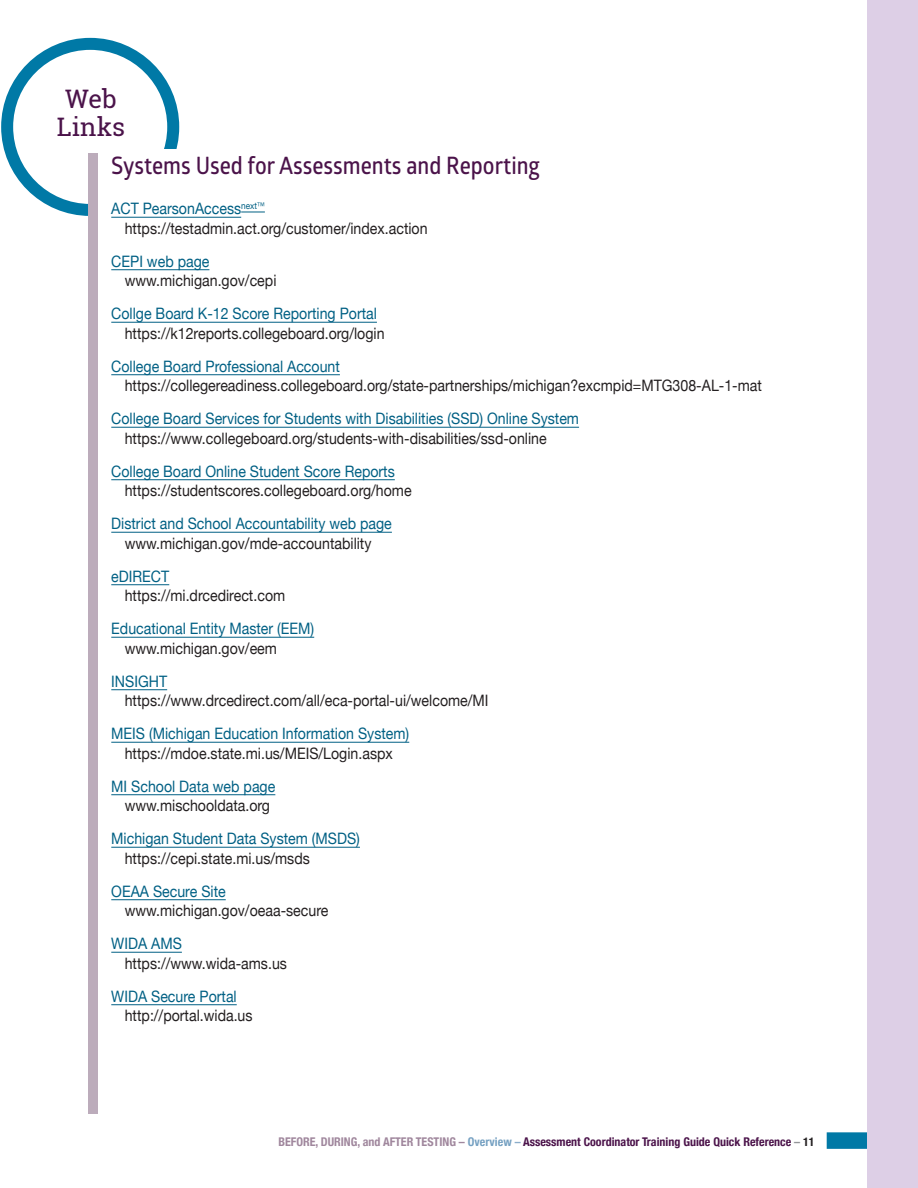
<style>
.page{position:relative;width:918px;height:1188px;background:#fff}
.page>*{position:absolute;margin:0;border:0;box-sizing:border-box;transform-origin:0 0}
.t1{font:25.5px/28.5px "Roboto Slab";color:#4b134a;text-align:center}
.subhead1{font:24px "Glober Semi Bold Free";color:#4b134a;scale:.9 1}
.Resources_List_full{font:15.75px "Helvetica Neue";color:#231f20;scale:.9 1}
.Resources_List_visab{font:15.75px "Helvetica Neue";color:#006084;scale:.9 1}
.t2{font:700 condensed 12px "Helvetica Neue";color:#4b134a}
.s1{color:#a0879d}
.s2{color:#76a1c2}
.s3{color:#8badca}
.s4{color:#939598}
.s5{color:#231f20}
</style>
<div class="page">
<div style="left:827px;top:1132px;width:51px;height:17px;background:#0079a6"></div>
<div style="left:867px;top:0;width:51px;height:1188px;background:#ddcfe6"></div>
<div style="left:1px;top:38px;width:178px;height:178px;border:12px solid #0079a6;border-radius:50%"></div>
<div style="left:98px;top:150px;width:736px;height:887px;background:#fff"></div>
<hr style="left:111px;top:217px;width:130px;height:1px;background:#006084">
<svg style="left:241px;top:212px;width:24px;height:1px"></svg>
<hr style="left:111px;top:269px;width:98px;height:1px;background:#006084">
<hr style="left:111px;top:322px;width:266px;height:1px;background:#006084">
<hr style="left:111px;top:374px;width:229px;height:1px;background:#006084">
<hr style="left:111px;top:427px;width:468px;height:1px;background:#006084">
<hr style="left:111px;top:479px;width:284px;height:1px;background:#006084">
<hr style="left:111px;top:532px;width:281px;height:1px;background:#006084">
<hr style="left:111px;top:584px;width:58px;height:1px;background:#006084">
<hr style="left:111px;top:637px;width:203px;height:1px;background:#006084">
<hr style="left:111px;top:689px;width:56px;height:1px;background:#006084">
<hr style="left:111px;top:742px;width:298px;height:1px;background:#006084">
<hr style="left:111px;top:794px;width:164px;height:1px;background:#006084">
<hr style="left:111px;top:847px;width:249px;height:1px;background:#006084">
<hr style="left:111px;top:899px;width:115px;height:1px;background:#006084">
<hr style="left:111px;top:952px;width:71px;height:1px;background:#006084">
<hr style="left:111px;top:1004px;width:126px;height:1px;background:#006084">
<div style="left:88px;top:153px;width:9px;height:961px;background:#bcacbb"></div>
<h1 class="t1" style="left:57px;top:84px;width:70px">Web<br>Links</h1>
<p class="subhead1" style="left:111px;top:149px;width:478px">Systems Used for Assessments and Reporting</p>
<p class="Resources_List_visab" style="left:111px;top:197px;width:172px">ACT PearsonAccess<sup>next</sup><sup>™</sup></p>
<p class="Resources_List_full" style="left:125px;top:217px;width:338px">https://testadmin.act.org/customer/index.action</p>
<p class="Resources_List_visab" style="left:111px;top:250px;width:111px">CEPI web page</p>
<p class="Resources_List_full" style="left:125px;top:269px;width:170px">www.michigan.gov/cepi</p>
<p class="Resources_List_visab" style="left:111px;top:302px;width:297px">Collge Board K-12 Score Reporting Portal</p>
<p class="Resources_List_full" style="left:125px;top:322px;width:290px">https://k12reports.collegeboard.org/login</p>
<p class="Resources_List_visab" style="left:111px;top:355px;width:256px">College Board Professional Account</p>
<p class="Resources_List_full" style="left:125px;top:374px;width:709px">https://collegereadiness.collegeboard.org/state-partnerships/michigan?excmpid=MTG308-AL-1-mat</p>
<p class="Resources_List_visab" style="left:111px;top:407px;width:521px">College Board Services for Students with Disabilities (SSD) Online System</p>
<p class="Resources_List_full" style="left:125px;top:427px;width:470px">https://www.collegeboard.org/students-with-disabilities/ssd-online</p>
<p class="Resources_List_visab" style="left:111px;top:460px;width:317px">College Board Online Student Score Reports</p>
<p class="Resources_List_full" style="left:125px;top:479px;width:320px">https://studentscores.collegeboard.org/home</p>
<p class="Resources_List_visab" style="left:111px;top:512px;width:313px">District and School Accountability web page</p>
<p class="Resources_List_full" style="left:125px;top:532px;width:276px">www.michigan.gov/mde-accountability</p>
<p class="Resources_List_visab" style="left:111px;top:565px;width:66px">eDIRECT</p>
<p class="Resources_List_full" style="left:125px;top:584px;width:180px">https://mi.drcedirect.com</p>
<p class="Resources_List_visab" style="left:111px;top:617px;width:227px">Educational Entity Master (EEM)</p>
<p class="Resources_List_full" style="left:125px;top:637px;width:171px">www.michigan.gov/eem</p>
<p class="Resources_List_visab" style="left:111px;top:670px;width:64px">INSIGHT</p>
<p class="Resources_List_full" style="left:125px;top:689px;width:406px">https://www.drcedirect.com/all/eca-portal-ui/welcome/MI</p>
<p class="Resources_List_visab" style="left:111px;top:722px;width:333px">MEIS (Michigan Education Information System)</p>
<p class="Resources_List_full" style="left:125px;top:742px;width:299px">https://mdoe.state.mi.us/MEIS/Login.aspx</p>
<p class="Resources_List_visab" style="left:111px;top:775px;width:184px">MI School Data web page</p>
<p class="Resources_List_full" style="left:125px;top:794px;width:163px">www.mischooldata.org</p>
<p class="Resources_List_visab" style="left:111px;top:827px;width:278px">Michigan Student Data System (MSDS)</p>
<p class="Resources_List_full" style="left:125px;top:847px;width:207px">https://cepi.state.mi.us/msds</p>
<p class="Resources_List_visab" style="left:111px;top:880px;width:129px">OEAA Secure Site</p>
<p class="Resources_List_full" style="left:125px;top:899px;width:228px">www.michigan.gov/oeaa-secure</p>
<p class="Resources_List_visab" style="left:111px;top:932px;width:80px">WIDA AMS</p>
<p class="Resources_List_full" style="left:125px;top:952px;width:182px">https://www.wida-ams.us</p>
<p class="Resources_List_visab" style="left:111px;top:985px;width:141px">WIDA Secure Portal</p>
<p class="Resources_List_full" style="left:125px;top:1004px;width:144px">http://portal.wida.us</p>
<p class="t2" style="left:278px;top:1132px;width:538px"><span class="s1">BEFORE, DURING, and AFTER TESTING –</span> <span class="s2">Overview</span> <span class="s3">–</span> Assessment Coordinator Training Guide Quick Reference <span class="s4">–</span> <span class="s5">11</span></p>
</div>
